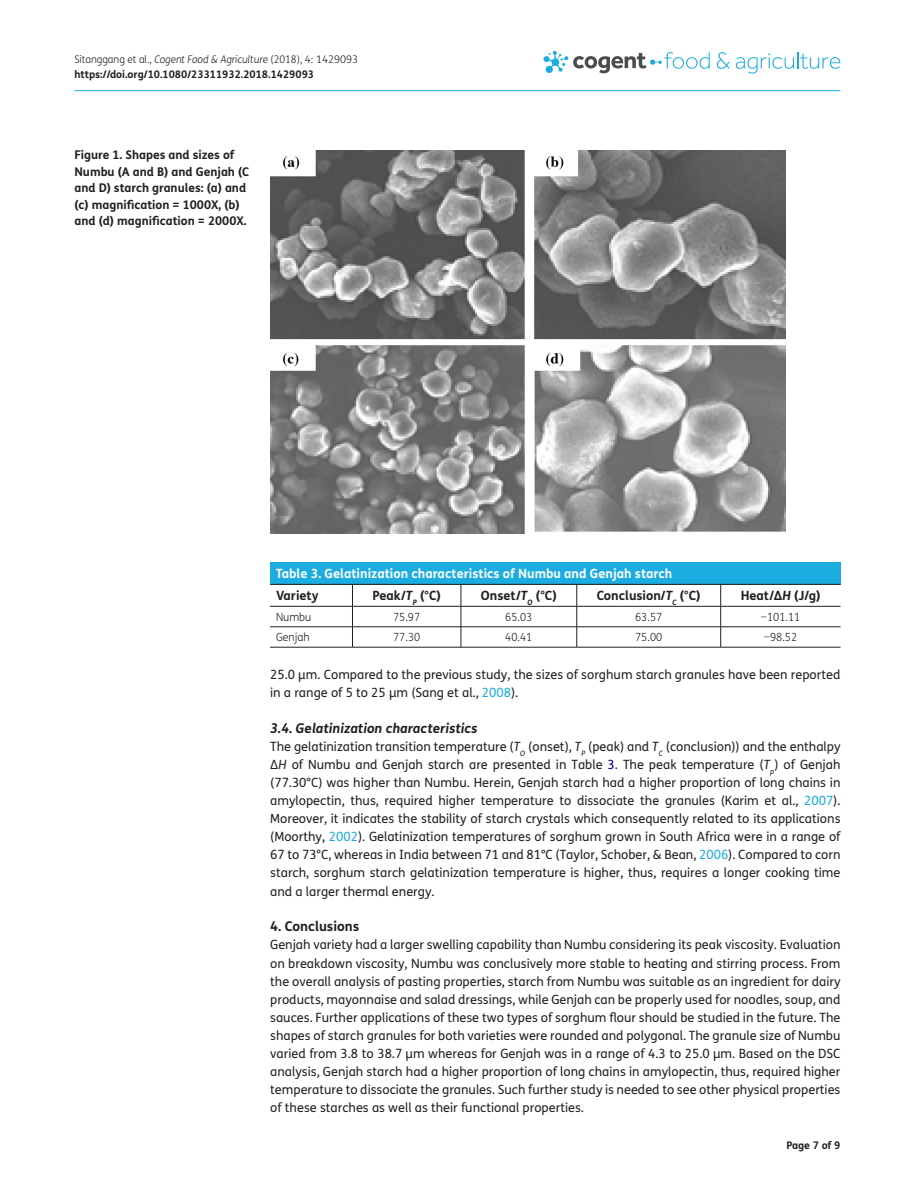
<style>
.page{position:relative;width:915px;height:1191px;background:#fff}
.page>*{position:absolute;margin:0;border:0;box-sizing:border-box;transform-origin:0 0}
.t1{font:italic 700 13.5px "FS Me Pro";color:#231f20}
.t2{font:700 13.5px "FS Me Pro";color:#231f20}
.t3{font:12.75px/18px "FS Me Pro";color:#231f20;text-align:justify}
.t4{font:700 12.75px "FS Me Pro";color:#231f20}
.t5{font:700 12.75px "FS Me Pro";color:#fff}
.t6{font:700 12px/16.5px "FS Me Pro";color:#231f20}
.t7{font:300 11.25px "FS Me Pro";color:#231f20;scale:.95 1}
.t8{font:700 10.5px/15px "FS Me Pro";color:#231f20}
.s1{font-weight:300}
.s2{font-weight:300;font-style:italic}
.s3{font-style:italic}
.s4{color:#1bace1}
.s5{color:#000080}
</style>
<div class="page">
<hr style="left:74px;top:90px;width:766px;height:1px;background:#1bace1">
<svg style="left:543px;top:51px;width:166px;height:22px"></svg>
<svg style="left:716px;top:52px;width:13px;height:17px"></svg>
<svg style="left:735px;top:52px;width:105px;height:22px"></svg>
<img style="left:270px;top:150px;width:515px;height:384px">
<div style="left:270px;top:562px;width:570px;height:23px;background:#1bace1"></div>
<hr style="left:270px;top:584px;width:570px;height:1px;background:#231f20">
<hr style="left:270px;top:606px;width:82px;height:1px;background:#231f20">
<hr style="left:352px;top:606px;width:109px;height:1px;background:#231f20">
<hr style="left:461px;top:606px;width:115px;height:1px;background:#231f20">
<hr style="left:576px;top:606px;width:144px;height:1px;background:#231f20">
<hr style="left:720px;top:606px;width:120px;height:1px;background:#231f20">
<hr style="left:270px;top:626px;width:82px;height:1px;background:#231f20">
<hr style="left:270px;top:647px;width:82px;height:1px;background:#231f20">
<hr style="left:352px;top:626px;width:109px;height:1px;background:#231f20">
<svg style="left:352px;top:585px;width:1px;height:62px"></svg>
<hr style="left:352px;top:647px;width:109px;height:1px;background:#231f20">
<hr style="left:461px;top:626px;width:115px;height:1px;background:#231f20">
<svg style="left:460px;top:585px;width:1px;height:62px"></svg>
<hr style="left:461px;top:647px;width:115px;height:1px;background:#231f20">
<hr style="left:576px;top:626px;width:144px;height:1px;background:#231f20">
<svg style="left:576px;top:585px;width:1px;height:62px"></svg>
<hr style="left:576px;top:647px;width:144px;height:1px;background:#231f20">
<hr style="left:720px;top:626px;width:120px;height:1px;background:#231f20">
<svg style="left:720px;top:585px;width:1px;height:62px"></svg>
<hr style="left:720px;top:647px;width:120px;height:1px;background:#231f20">
<p class="t8" style="left:74px;top:51px;width:285px"><span class="s1">Sitanggang et al.,</span> <span class="s2">Cogent Food &amp; Agriculture</span> <span class="s1">(2018), 4: 1429093 </span>https://doi.org/10.1080/23311932.2018.1429093</p>
<p class="t6" style="left:74px;top:146px;width:176px">Figure 1. Shapes and sizes of<br>Numbu (A and B) and Genjah (C and D) starch granules: (a) and (c) magnification = 1000X, (b) and (d) magnification = 2000X.</p>
<p class="t5" style="left:276px;top:564px;width:397px">Table 3. Gelatinization characteristics of Numbu and Genjah starch</p>
<p class="t4" style="left:276px;top:586px;width:44px">Variety</p>
<p class="t4" style="left:372px;top:586px;width:70px">Peak/<span class="s3">T</span><sub>P</sub> (°C)</p>
<p class="t4" style="left:480px;top:586px;width:77px">Onset/<span class="s3">T</span><sub>O</sub> (°C)</p>
<p class="t4" style="left:596px;top:586px;width:105px">Conclusion/<span class="s3">T</span><sub>C</sub> (°C)</p>
<p class="t4" style="left:740px;top:586px;width:81px">Heat/Δ<span class="s3">H</span> (J/g)</p>
<p class="t7" style="left:276px;top:609px;width:39px">Numbu</p>
<p class="t7" style="left:393px;top:609px;width:30px">75.97</p>
<p class="t7" style="left:505px;top:609px;width:30px">65.03</p>
<p class="t7" style="left:635px;top:609px;width:30px">63.57</p>
<p class="t7" style="left:760px;top:609px;width:43px">−101.11</p>
<p class="t7" style="left:276px;top:629px;width:37px">Genjah</p>
<p class="t7" style="left:393px;top:629px;width:30px">77.30</p>
<p class="t7" style="left:505px;top:629px;width:30px">40.41</p>
<p class="t7" style="left:635px;top:629px;width:30px">75.00</p>
<p class="t7" style="left:763px;top:629px;width:36px">−98.52</p>
<p class="t3" style="left:270px;top:665px;width:571px">25.0 μm. Compared to the previous study, the sizes of sorghum starch granules have been reported in a range of 5 to 25 μm (Sang et al., <span class="s4">2008</span>).</p>
<p class="t1" style="left:270px;top:718px;width:208px">3.4. Gelatinization characteristics</p>
<p class="t3" style="left:270px;top:737px;width:571px">The gelatinization transition temperature (<span class="s3">T</span><sub>O</sub> (onset), <span class="s3">T</span><sub>P</sub> (peak) and <span class="s3">T</span><sub>C</sub> (conclusion)) and the enthalpy Δ<span class="s3">H</span> of Numbu and Genjah starch are presented in Table <span class="s5">3</span>. The peak temperature (<span class="s3">T</span><sub>p</sub>) of Genjah (77.30°C) was higher than Numbu. Herein, Genjah starch had a higher proportion of long chains in amylopectin, thus, required higher temperature to dissociate the granules (Karim et al., <span class="s4">2007</span>).<br>Moreover, it indicates the stability of starch crystals which consequently related to its applications (Moorthy, <span class="s4">2002</span>). Gelatinization temperatures of sorghum grown in South Africa were in a range of 67 to 73°C, whereas in India between 71 and 81°C (Taylor, Schober, &amp; Bean, <span class="s4">2006</span>). Compared to corn starch, sorghum starch gelatinization temperature is higher, thus, requires a longer cooking time and a larger thermal energy.</p>
<p class="t2" style="left:270px;top:916px;width:91px">4. Conclusions</p>
<p class="t3" style="left:270px;top:935px;width:571px">Genjah variety had a larger swelling capability than Numbu considering its peak viscosity. Evaluation on breakdown viscosity, Numbu was conclusively more stable to heating and stirring process. From the overall analysis of pasting properties, starch from Numbu was suitable as an ingredient for dairy products, mayonnaise and salad dressings, while Genjah can be properly used for noodles, soup, and sauces. Further applications of these two types of sorghum flour should be studied in the future. The shapes of starch granules for both varieties were rounded and polygonal. The granule size of Numbu varied from 3.8 to 38.7 μm whereas for Genjah was in a range of 4.3 to 25.0 μm. Based on the DSC analysis, Genjah starch had a higher proportion of long chains in amylopectin, thus, required higher temperature to dissociate the granules. Such further study is needed to see other physical properties of these starches as well as their functional properties.</p>
<p class="t8" style="left:786px;top:1137px;width:56px">Page 7 of 9</p>
</div>
